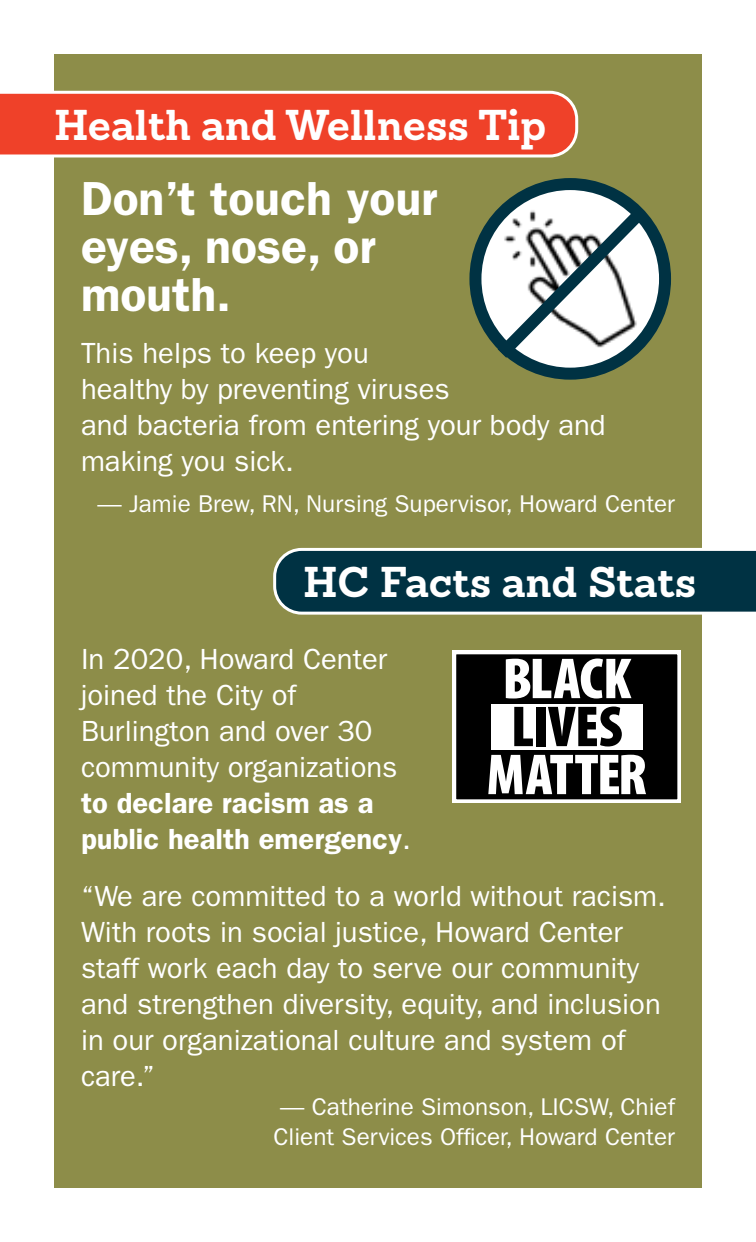
<style>
.page{position:relative;width:756px;height:1242px;background:#fff}
.page>*{position:absolute;margin:0;border:0;box-sizing:border-box;transform-origin:0 0}
.t1{font:900 condensed 58.2px "Myriad Pro";letter-spacing:-.025em;color:#fff}
.t2{font:900 condensed 58.2px "Myriad Pro";letter-spacing:-.005em;color:#000}
.t3{font:600 48px/48px "ITC Franklin Gothic Std";color:#fff}
.t4{font:700 42px "Sanchez";color:#fff}
.t5{font:29.4px/36px "ITC Franklin Gothic Std";color:#fff}
.t6{font:600 29.4px/36px "ITC Franklin Gothic Std";color:#fff}
.t7{font:24.3px/29.4px "ITC Franklin Gothic Std";color:#fff}
.s1{font-weight:400}
</style>
<div class="page">
<div style="left:54px;top:54px;width:648px;height:1134px;background:#8d8d49"></div>
<img style="left:475px;top:184px;width:190px;height:190px;border-radius:95px">
<div style="left:469px;top:178px;width:202px;height:202px;border:12px solid #003243;border-radius:50%"></div>
<svg style="left:0;top:90px;width:579px;height:68px"></svg>
<svg style="left:273px;top:547px;width:483px;height:68px"></svg>
<div style="left:454px;top:653px;width:225px;height:148px;background:#000"></div>
<div style="left:453px;top:651px;width:228px;height:152px;border:4px solid #fff"></div>
<div style="left:491px;top:704px;width:151px;height:46px;background:#fff"></div>
<svg style="left:485px;top:200px;width:168px;height:171px"></svg>
<h3 class="t4" style="left:54px;top:97px;width:494px">Health and Wellness Tip</h3>
<h2 class="t3" style="left:81px;top:175px;width:358px">Don’t touch your eyes, nose, or mouth.</h2>
<p class="t5" style="left:81px;top:335px;width:526px">This helps to keep you<br>healthy by preventing viruses<br>and bacteria from entering your body and making you sick.</p>
<p class="t7" style="left:98px;top:489px;width:579px">— Jamie Brew, RN, Nursing Supervisor, Howard Center</p>
<h3 class="t4" style="left:303px;top:554px;width:395px">HC Facts and Stats</h3>
<p class="t5" style="left:81px;top:641px;width:318px">In 2020, Howard Center joined the City of<br>Burlington and over 30 community organizations</p>
<p class="t6" style="left:81px;top:785px;width:331px">to declare racism as a public health emergency<span class="s1">.</span></p>
<p class="t5" style="left:81px;top:878px;width:586px">“We are committed to a world without racism.<br>With roots in social justice, Howard Center staff work each day to serve our community and strengthen diversity, equity, and inclusion in our organizational culture and system of care.”</p>
<p class="t7" style="left:274px;top:1093px;width:403px">— Catherine Simonson, LICSW, Chief<br>Client Services Officer, Howard Center</p>
<h1 class="t1" style="left:502px;top:641px;width:130px">BLACK</h1>
<h1 class="t2" style="left:511px;top:689px;width:113px">LIVES</h1>
<h1 class="t1" style="left:487px;top:737px;width:162px">MATTER</h1>
</div>
